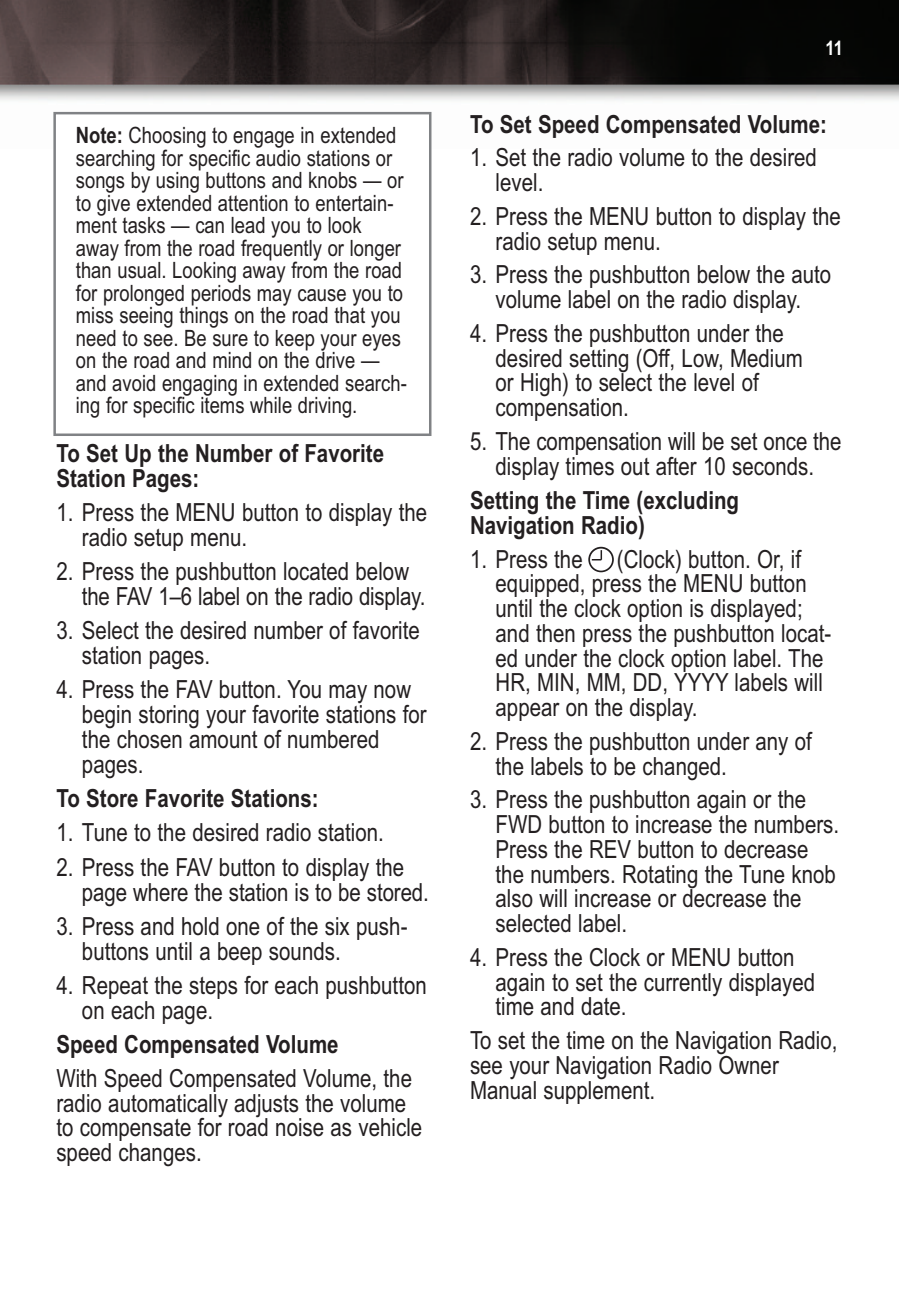
<style>
.page{position:relative;width:899px;height:1295px;background:#fff}
.page>*{position:absolute;margin:0;border:0;box-sizing:border-box;transform-origin:0 0}
.t1{font:25px/24.8px "Arial Narrow";color:#231f20}
.t2{font:700 25px/25px "Arial Narrow";color:#231f20}
.t3{font:22.5px/22.5px "Arial Narrow";color:#231f20}
.t4{font:700 20px "Arial Narrow";color:#fff}
.s1{font-weight:700}
</style>
<div class="page">
<svg style="left:0;top:0;width:899px;height:573px"></svg>
<p class="t3" style="left:76px;top:124px;width:332px"><span class="s1">Note:</span> Choosing to engage in extended searching for specific audio stations or songs by using buttons and knobs — or to give extended attention to entertain&shy;ment tasks — can lead you to look away from the road frequently or longer than usual. Looking away from the road for prolonged periods may cause you to miss seeing things on the road that you need to see. Be sure to keep your eyes on the road and mind on the drive — and avoid engaging in extended search&shy;ing for specific items while driving.</p>
<p class="t2" style="left:56px;top:441px;width:329px">To Set Up the Number of Favorite<br>Station Pages:</p>
<p class="t1" style="left:82px;top:500px;width:347px;text-indent:-26px">1. Press the MENU button to display the radio setup menu.</p>
<p class="t1" style="left:82px;top:559px;width:345px;text-indent:-26px">2. Press the pushbutton located below the FAV 1–6 label on the radio display.</p>
<p class="t1" style="left:82px;top:618px;width:339px;text-indent:-26px">3. Select the desired number of favorite station pages.</p>
<p class="t1" style="left:82px;top:677px;width:346px;text-indent:-26px">4. Press the FAV button. You may now begin storing your favorite stations for the chosen amount of numbered pages.</p>
<p class="t2" style="left:56px;top:786px;width:264px">To Store Favorite Stations:</p>
<p class="t1" style="left:56px;top:820px;width:329px">1. Tune to the desired radio station.</p>
<p class="t1" style="left:82px;top:854px;width:348px;text-indent:-26px">2. Press the FAV button to display the page where the station is to be stored.</p>
<p class="t1" style="left:82px;top:913px;width:327px;text-indent:-26px">3. Press and hold one of the six push&shy;buttons until a beep sounds.</p>
<p class="t1" style="left:82px;top:972px;width:346px;text-indent:-26px">4. Repeat the steps for each pushbutton on each page.</p>
<p class="t2" style="left:56px;top:1032px;width:284px">Speed Compensated Volume</p>
<p class="t1" style="left:56px;top:1066px;width:367px">With Speed Compensated Volume, the radio automatically adjusts the volume to compensate for road noise as vehicle speed changes.</p>
<p class="t4" style="left:825px;top:37px;width:19px">11</p>
<p class="t2" style="left:470px;top:111px;width:359px">To Set Speed Compensated Volume:</p>
<p class="t1" style="left:495px;top:145px;width:323px;text-indent:-26px">1. Set the radio volume to the desired level.</p>
<p class="t1" style="left:495px;top:204px;width:347px;text-indent:-26px">2. Press the MENU button to display the radio setup menu.</p>
<p class="t1" style="left:470px;top:262px;width:363px;text-align:center">3. Press the pushbutton below the auto volume label on the radio display.</p>
<p class="t1" style="left:495px;top:321px;width:309px;text-indent:-26px">4. Press the pushbutton under the desired setting (Off, Low, Medium or High) to select the level of compensation.</p>
<p class="t1" style="left:470px;top:429px;width:373px;text-align:center">5. The compensation will be set once the display times out after 10 seconds.</p>
<p class="t2" style="left:470px;top:488px;width:271px">Setting the Time (excluding<br>Navigation Radio)</p>
<p class="t1" style="left:470px;top:547px;width:114px">1. Press the</p>
<p class="t1" style="left:495px;top:547px;width:337px;text-indent:121px">(Clock) button. Or, if equipped, press the MENU button until the clock option is displayed; and then press the pushbutton locat&shy;ed under the clock option label. The<br>HR, MIN, MM, DD, YYYY labels will appear on the display.</p>
<p class="t1" style="left:495px;top:729px;width:318px;text-indent:-26px">2. Press the pushbutton under any of the labels to be changed.</p>
<p class="t1" style="left:495px;top:787px;width:345px;text-indent:-26px">3. Press the pushbutton again or the<br>FWD button to increase the numbers.<br>Press the REV button to decrease the numbers. Rotating the Tune knob also will increase or decrease the selected label.</p>
<p class="t1" style="left:495px;top:945px;width:321px;text-indent:-26px">4. Press the Clock or MENU button again to set the currently displayed time and date.</p>
<p class="t1" style="left:470px;top:1028px;width:369px">To set the time on the Navigation Radio, see your Navigation Radio Owner<br>Manual supplement.</p>
</div>
